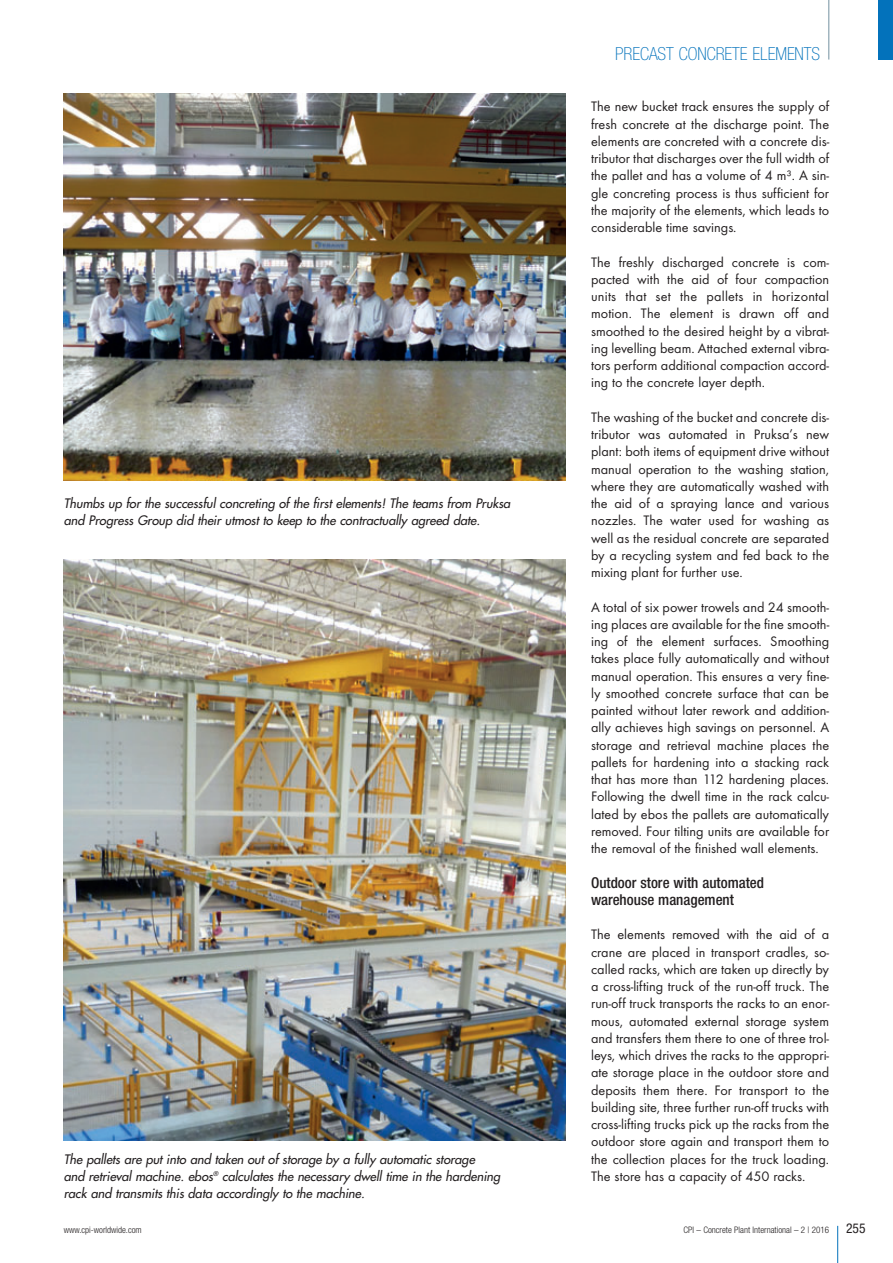
<style>
.page{position:relative;width:893px;height:1263px;background:#fff}
.page>*{position:absolute;margin:0;border:0;box-sizing:border-box;transform-origin:0 0}
.t1{font:100 condensed 18px "Helvetica Neue";color:#0372bb}
.t2{font:500 condensed 15px/17.2px "Helvetica Neue";color:#231f20}
.t3{font:14.25px/17.2px "Futura T";color:#231f20;text-align:justify}
.t4{font:condensed 13.5px "Helvetica Neue";color:#231f20}
.t5{font:italic 12.75px/17.2px "Futura";letter-spacing:-.005em;color:#231f20}
.t6{font:300 condensed 9px "Helvetica Neue";color:#231f20}
</style>
<div class="page">
<hr style="left:837px;top:1226px;width:1px;height:37px;background:#0372bb">
<hr style="left:828px;top:0;width:1px;height:60px;background:#73909f">
<div style="left:878px;top:0;width:15px;height:60px;background:#0372bb"></div>
<img style="left:64px;top:94px;width:502px;height:386px">
<img style="left:64px;top:560px;width:502px;height:580px">
<p class="t5" style="left:64px;top:496px;width:450px">Thumbs up for the successful concreting of the first elements! The teams from Pruksa and Progress Group did their utmost to keep to the contractually agreed date.</p>
<p class="t5" style="left:64px;top:1151px;width:440px">The pallets are put into and taken out of storage by a fully automatic storage and retrieval machine. ebos<sup>®</sup> calculates the necessary dwell time in the hardening rack and transmits this data accordingly to the machine.</p>
<p class="t1" style="left:615px;top:47px;width:207px">PRECAST CONCRETE ELEMENTS</p>
<p class="t3" style="left:591px;top:99px;width:240px">The new bucket track ensures the supply of fresh concrete at the discharge point. The elements are concreted with a concrete dis&shy;tributor that discharges over the full width of the pallet and has a volume of 4 m³. A sin&shy;gle concreting process is thus sufficient for the majority of the elements, which leads to considerable time savings.</p>
<p class="t3" style="left:591px;top:254px;width:240px">The freshly discharged concrete is com&shy;pacted with the aid of four compaction units that set the pallets in horizontal motion. The element is drawn off and smoothed to the desired height by a vibrat&shy;ing levelling beam. Attached external vibra&shy;tors perform additional compaction accord&shy;ing to the concrete layer depth.</p>
<p class="t3" style="left:591px;top:410px;width:240px">The washing of the bucket and concrete dis&shy;tributor was automated in Pruksa’s new plant: both items of equipment drive without manual operation to the washing station, where they are automatically washed with the aid of a spraying lance and various nozzles. The water used for washing as well as the residual concrete are separated by a recycling system and fed back to the mixing plant for further use.</p>
<p class="t3" style="left:591px;top:599px;width:240px">A total of six power trowels and 24 smooth&shy;ing places are available for the fine smooth&shy;ing of the element surfaces. Smoothing takes place fully automatically and without manual operation. This ensures a very fine&shy;ly smoothed concrete surface that can be painted without later rework and addition&shy;ally achieves high savings on personnel. A storage and retrieval machine places the pallets for hardening into a stacking rack that has more than 112 hardening places.<br>Following the dwell time in the rack calcu&shy;lated by ebos the pallets are automatically removed. Four tilting units are available for the removal of the finished wall elements.</p>
<p class="t2" style="left:591px;top:875px;width:174px">Outdoor store with automated warehouse management</p>
<p class="t3" style="left:591px;top:927px;width:240px">The elements removed with the aid of a crane are placed in transport cradles, so&shy;called racks, which are taken up directly by a cross-lifting truck of the run-off truck. The run-off truck transports the racks to an enor&shy;mous, automated external storage system and transfers them there to one of three trol&shy;leys, which drives the racks to the appropri&shy;ate storage place in the outdoor store and deposits them there. For transport to the building site, three further run-off trucks with cross-lifting trucks pick up the racks from the outdoor store again and transport them to the collection places for the truck loading.<br>The store has a capacity of 450 racks.</p>
<p class="t6" style="left:64px;top:1226px;width:79px">www.cpi-worldwide.com</p>
<p class="t6" style="left:683px;top:1226px;width:147px">CPI – Concrete Plant International – 2 | 2016</p>
<p class="t4" style="left:846px;top:1223px;width:21px">255</p>
</div>
